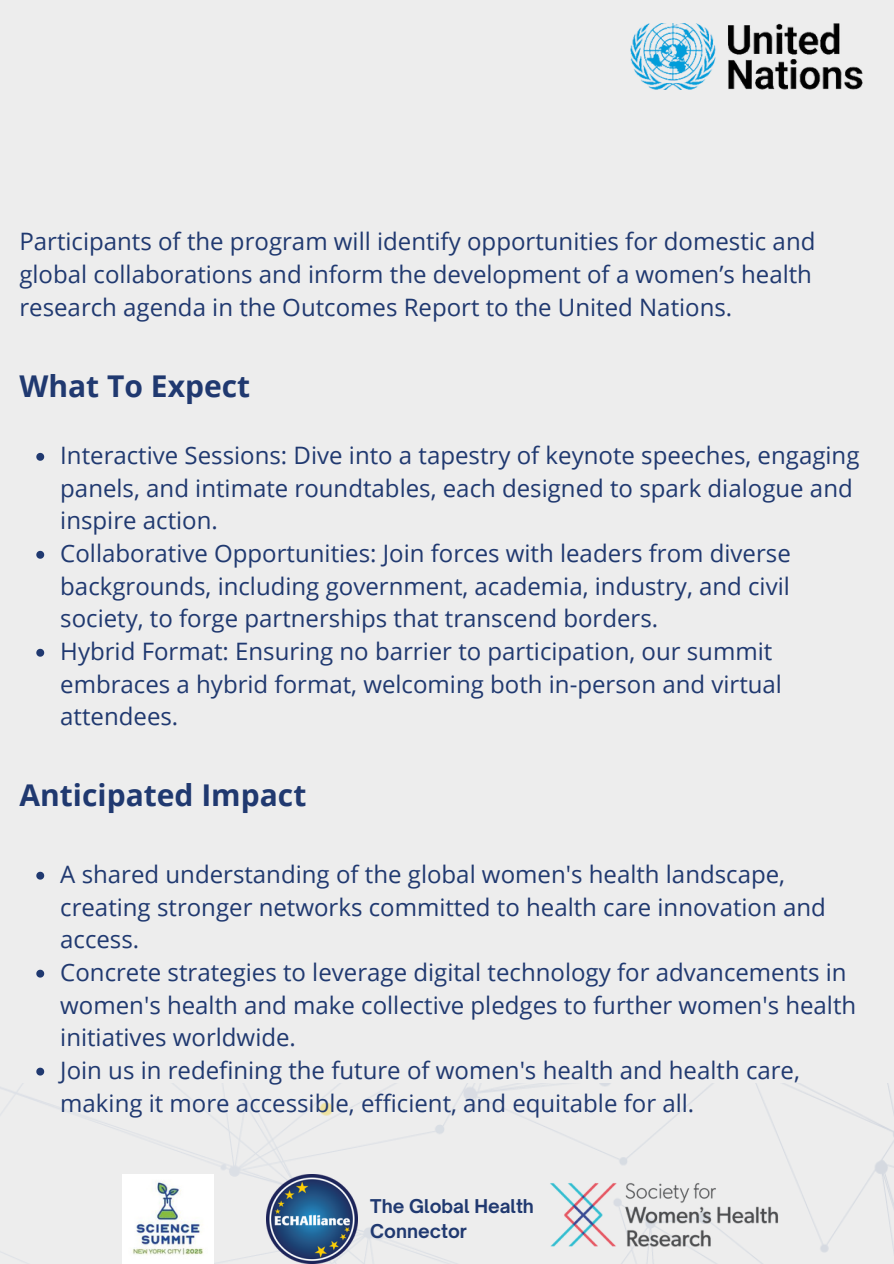
<style>
.page{position:relative;width:894px;height:1264px;background:#fff}
.page>*{position:absolute;margin:0;border:0;box-sizing:border-box;transform-origin:0 0}
.t1{font:700 30px "Open Sans";color:#203970}
.t2{font:24px/32.7px "Open Sans";color:#203970}
.t3{font:700 18.15px/25.3px "Open Sauce One";color:#203970}
</style>
<div class="page">
<div style="left:0;top:0;width:893px;height:1263px;background:#ededed"></div>
<img style="left:0;top:1083px;width:893px;height:180px">
<img style="left:630px;top:24px;width:231px;height:65px">
<svg style="left:36px;top:453px;width:8px;height:8px"></svg>
<svg style="left:36px;top:551px;width:8px;height:7px"></svg>
<svg style="left:36px;top:648px;width:8px;height:8px"></svg>
<svg style="left:36px;top:871px;width:8px;height:8px"></svg>
<svg style="left:36px;top:969px;width:8px;height:8px"></svg>
<svg style="left:36px;top:1067px;width:8px;height:8px"></svg>
<img style="left:266px;top:1174px;width:91px;height:89px">
<img style="left:547px;top:1177px;width:233px;height:75px">
<img style="left:123px;top:1174px;width:91px;height:89px">
<p class="t2" style="left:19px;top:224px;width:797px">Participants of the program will identify opportunities for domestic and global collaborations and inform the development of a women’s health research agenda in the Outcomes Report to the United Nations.</p>
<h2 class="t1" style="left:19px;top:364px;width:232px">What To Expect</h2>
<h1 class="t2" style="left:60px;top:438px;width:800px">Interactive Sessions: Dive into a tapestry of keynote speeches, engaging panels, and intimate roundtables, each designed to spark dialogue and inspire action.</h1>
<p class="t2" style="left:60px;top:536px;width:731px;text-align:justify">Collaborative Opportunities: Join forces with leaders from diverse backgrounds, including government, academia, industry, and civil society, to forge partnerships that transcend borders.</p>
<p class="t2" style="left:60px;top:634px;width:723px">Hybrid Format: Ensuring no barrier to participation, our summit embraces a hybrid format, welcoming both in-person and virtual attendees.</p>
<h2 class="t1" style="left:19px;top:774px;width:288px">Anticipated Impact</h2>
<h1 class="t2" style="left:60px;top:857px;width:766px">A shared understanding of the global women's health landscape, creating stronger networks committed to health care innovation and access.</h1>
<p class="t2" style="left:60px;top:955px;width:797px">Concrete strategies to leverage digital technology for advancements in women's health and make collective pledges to further women's health initiatives worldwide.</p>
<p class="t2" style="left:60px;top:1053px;width:741px">Join us in redefining the future of women's health and health care, making it more accessible, efficient, and equitable for all.</p>
<p class="t3" style="left:370px;top:1193px;width:165px">The Global Health<br>Connector</p>
</div>
